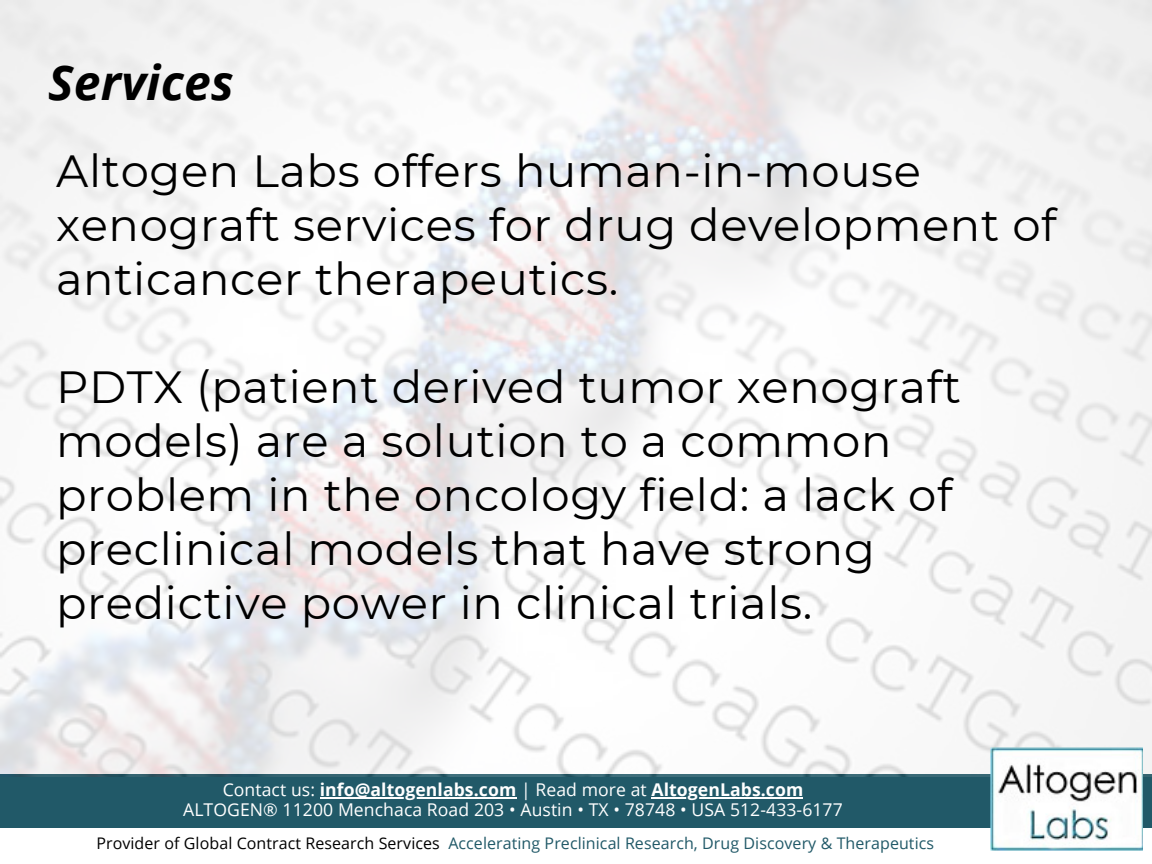
<style>
.page{position:relative;width:1152px;height:864px;background:#fff}
.page>*{position:absolute;margin:0;border:0;box-sizing:border-box;transform-origin:0 0}
.t1{font:italic 700 48px "Open Sans";letter-spacing:.005em;color:#000}
.t2{font:45px/54px "Montserrat";letter-spacing:.015em;color:#000}
.t3{font:17.55px/20.2px "Open Sans";letter-spacing:.005em;color:#fff;text-align:center}
.t4{font:16.05px "Open Sans";letter-spacing:.005em;color:#215968}
.s1{font-weight:700}
.s2{color:#000}
</style>
<div class="page">
<div style="left:0;top:774px;width:1152px;height:54px;background:#215968"></div>
<hr style="left:320px;top:797px;width:196px;height:1px;background:#fff">
<hr style="left:652px;top:797px;width:151px;height:1px;background:#fff">
<img style="left:0;top:0;width:1152px;height:776px">
<img style="left:990px;top:747px;width:153px;height:103px">
<p class="t1" style="left:48px;top:49px;width:187px">Services</p>
<p class="t2" style="left:56px;top:144px;width:1002px">Altogen Labs offers human-in-mouse xenograft services for drug development of anticancer therapeutics.</p>
<p class="t2" style="left:56px;top:360px;width:906px">PDTX (patient derived tumor xenograft models) are a solution to a common problem in the oncology field: a lack of preclinical models that have strong predictive power in clinical trials.</p>
<p class="t3" style="left:183px;top:779px;width:661px">Contact us: <span class="s1">info@altogenlabs.com</span> | Read more at <span class="s1">AltogenLabs.com<br></span>ALTOGEN® 11200 Menchaca Road 203 • Austin • TX • 78748 • USA 512-433-6177</p>
<p class="t4" style="left:96px;top:832px;width:839px"><span class="s2">Provider of Global Contract Research Services</span> Accelerating Preclinical Research, Drug Discovery &amp; Therapeutics</p>
</div>
